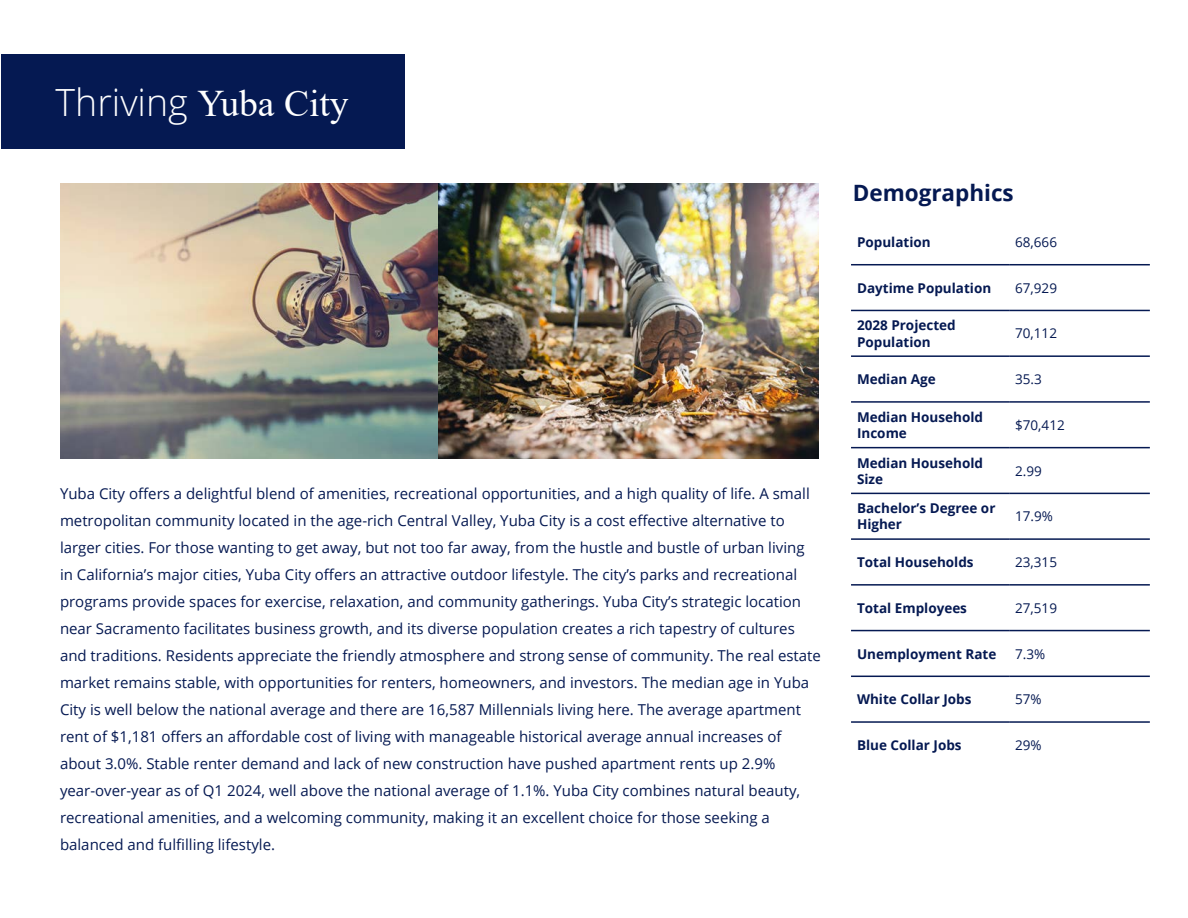
<style>
.page{position:relative;width:1188px;height:918px;background:#fff}
.page>*{position:absolute;margin:0;border:0;box-sizing:border-box;transform-origin:0 0}
.t1{font:300 37.5px "Open Sans";color:#fff}
.t2{font:700 22.5px "Open Sans";color:#051952}
.t3{font:15px/27px "Open Sans";color:#051952}
.t4{font:700 13.5px/16.2px "Open Sans";color:#051952}
.t5{font:13.5px "Open Sans";color:#051952}
.s1{font-weight:600}
</style>
<div class="page">
<img style="left:60px;top:184px;width:759px;height:275px">
<div style="left:2px;top:54px;width:403px;height:94px;background:#051952"></div>
<hr style="left:851px;top:264px;width:158px;height:1px;background:#051952">
<hr style="left:1009px;top:264px;width:141px;height:1px;background:#051952">
<hr style="left:851px;top:310px;width:158px;height:1px;background:#051952">
<hr style="left:1009px;top:310px;width:141px;height:1px;background:#051952">
<hr style="left:851px;top:355px;width:158px;height:2px;background:#051952">
<hr style="left:1009px;top:355px;width:141px;height:2px;background:#051952">
<hr style="left:851px;top:401px;width:158px;height:2px;background:#051952">
<hr style="left:1009px;top:401px;width:141px;height:2px;background:#051952">
<hr style="left:851px;top:447px;width:158px;height:1px;background:#051952">
<hr style="left:1009px;top:447px;width:141px;height:1px;background:#051952">
<hr style="left:851px;top:493px;width:158px;height:1px;background:#051952">
<hr style="left:1009px;top:493px;width:141px;height:1px;background:#051952">
<hr style="left:851px;top:538px;width:158px;height:2px;background:#051952">
<hr style="left:1009px;top:538px;width:141px;height:2px;background:#051952">
<hr style="left:851px;top:584px;width:158px;height:2px;background:#051952">
<hr style="left:1009px;top:584px;width:141px;height:2px;background:#051952">
<hr style="left:851px;top:630px;width:158px;height:1px;background:#051952">
<hr style="left:1009px;top:630px;width:141px;height:1px;background:#051952">
<hr style="left:851px;top:676px;width:158px;height:1px;background:#051952">
<hr style="left:1009px;top:676px;width:141px;height:1px;background:#051952">
<hr style="left:851px;top:721px;width:158px;height:2px;background:#051952">
<hr style="left:1009px;top:721px;width:141px;height:2px;background:#051952">
<h1 class="t1" style="left:56px;top:76px;width:295px">Thriving <span class="s1">Yuba City</span></h1>
<p class="t3" style="left:60px;top:479px;width:762px">Yuba City offers a delightful blend of amenities, recreational opportunities, and a high quality of life. A small metropolitan community located in the age-rich Central Valley, Yuba City is a cost effective alternative to larger cities. For those wanting to get away, but not too far away, from the hustle and bustle of urban living in California’s major cities, Yuba City offers an attractive outdoor lifestyle. The city’s parks and recreational programs provide spaces for exercise, relaxation, and community gatherings. Yuba City’s strategic location near Sacramento facilitates business growth, and its diverse population creates a rich tapestry of cultures and traditions. Residents appreciate the friendly atmosphere and strong sense of community. The real estate market remains stable, with opportunities for renters, homeowners, and investors. The median age in Yuba City is well below the national average and there are 16,587 Millennials living here. The average apartment rent of $1,181 offers an affordable cost of living with manageable historical average annual increases of about 3.0%. Stable renter demand and lack of new construction have pushed apartment rents up 2.9% year-over-year as of Q1 2024, well above the national average of 1.1%. Yuba City combines natural beauty, recreational amenities, and a welcoming community, making it an excellent choice for those seeking a balanced and fulfilling lifestyle.</p>
<h2 class="t2" style="left:853px;top:177px;width:163px">Demographics</h2>
<p class="t4" style="left:857px;top:234px;width:75px">Population</p>
<p class="t5" style="left:1015px;top:233px;width:43px">68,666</p>
<p class="t4" style="left:857px;top:279px;width:136px">Daytime Population</p>
<p class="t5" style="left:1015px;top:279px;width:43px">67,929</p>
<p class="t4" style="left:857px;top:317px;width:100px">2028 Projected<br>Population</p>
<p class="t5" style="left:1015px;top:324px;width:43px">70,112</p>
<p class="t4" style="left:857px;top:371px;width:80px">Median Age</p>
<p class="t5" style="left:1015px;top:370px;width:28px">35.3</p>
<p class="t4" style="left:857px;top:408px;width:128px">Median Household<br>Income</p>
<p class="t5" style="left:1015px;top:416px;width:51px">$70,412</p>
<p class="t4" style="left:857px;top:454px;width:128px">Median Household<br>Size</p>
<p class="t5" style="left:1015px;top:462px;width:28px">2.99</p>
<p class="t4" style="left:857px;top:500px;width:140px">Bachelor’s Degree or<br>Higher</p>
<p class="t5" style="left:1015px;top:507px;width:39px">17.9%</p>
<p class="t4" style="left:857px;top:554px;width:118px">Total Households</p>
<p class="t5" style="left:1015px;top:553px;width:43px">23,315</p>
<p class="t4" style="left:857px;top:599px;width:111px">Total Employees</p>
<p class="t5" style="left:1015px;top:599px;width:43px">27,519</p>
<p class="t4" style="left:857px;top:645px;width:141px">Unemployment Rate</p>
<p class="t5" style="left:1015px;top:644px;width:32px">7.3%</p>
<p class="t4" style="left:857px;top:691px;width:116px">White Collar Jobs</p>
<p class="t5" style="left:1015px;top:690px;width:28px">57%</p>
<p class="t4" style="left:857px;top:737px;width:106px">Blue Collar Jobs</p>
<p class="t5" style="left:1015px;top:736px;width:28px">29%</p>
</div>
